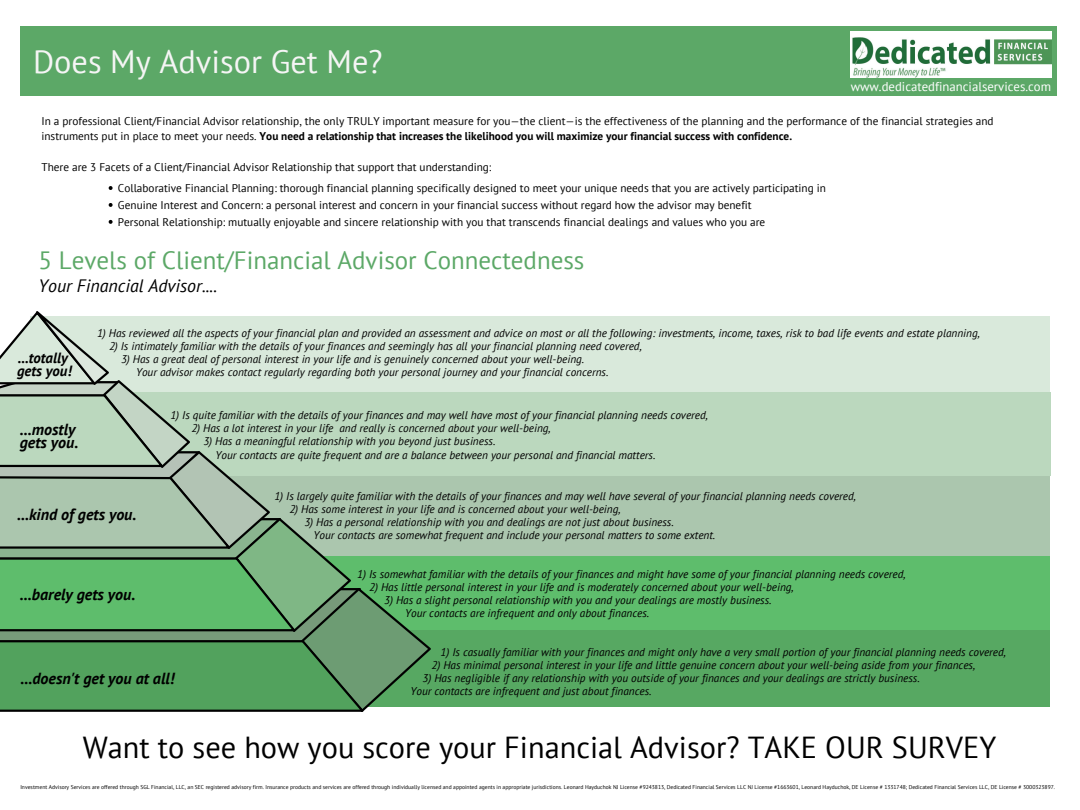
<style>
.page{position:relative;width:1080px;height:810px;background:#fff}
.page>*{position:absolute;margin:0;border:0;box-sizing:border-box;transform-origin:0 0}
.t1{font:32.31px "PT Sans";color:#f5f5f5}
.t2{font:30.38px "PT Sans";color:#000}
.t3{font:25px "PT Sans";color:#5ca867}
.t4{font:italic 17.94px "PT Sans";color:#000}
.t5{font:italic 700 16.06px "PT Sans";color:#000}
.t6{font:italic 700 14.81px "PT Sans";color:#000}
.t7{font:12.75px "PT Sans";color:#fff}
.t8{font:italic 11.25px "PT Sans";color:#000}
.t9{font:11.25px "PT Sans";color:#000}
.t10{font:700 11.25px "PT Sans";color:#000}
.t11{font:5.62px "PT Sans";color:#000}
.s1{font-weight:400}
</style>
<div class="page">
<div style="left:20px;top:26px;width:1037px;height:70px;background:#5ca867"></div>
<div style="left:30px;top:316px;width:1020px;height:77px;background:#d9e9db"></div>
<div style="left:0;top:556px;width:1050px;height:77px;background:#5ebd6c"></div>
<div style="left:61px;top:476px;width:989px;height:80px;background:#abc6ae"></div>
<div style="left:0;top:630px;width:1050px;height:77px;background:#57a862"></div>
<div style="left:61px;top:392px;width:989px;height:84px;background:#bbd8be"></div>
<img style="left:367px;top:594px;width:64px;height:114px">
<img style="left:0;top:451px;width:199px;height:24px">
<img style="left:169px;top:452px;width:58px;height:23px">
<svg style="left:0;top:475px;width:367px;height:237px"></svg>
<img style="left:0;top:384px;width:103px;height:9px">
<img style="left:103px;top:381px;width:86px;height:86px">
<svg style="left:0;top:393px;width:166px;height:76px"></svg>
<svg style="left:0;top:311px;width:99px;height:75px"></svg>
<img style="left:36px;top:312px;width:73px;height:72px">
<img style="left:851px;top:32px;width:201px;height:46px">
<svg style="left:109px;top:186px;width:4px;height:4px"></svg>
<svg style="left:109px;top:203px;width:4px;height:4px"></svg>
<svg style="left:109px;top:220px;width:4px;height:4px"></svg>
<p class="t1" style="left:33px;top:40px;width:351px">Does My Advisor Get Me?</p>
<p class="t7" style="left:851px;top:78px;width:202px">www.dedicatedfinancialservices.com</p>
<p class="t9" style="left:41px;top:113px;width:954px">In a professional Client/Financial Advisor relationship, the only TRULY important measure for you—the client—is the effectiveness of the planning and the performance of the financial strategies and</p>
<p class="t10" style="left:41px;top:129px;width:752px"><span class="s1">instruments put in place to meet your needs.</span> You need a relationship that increases the likelihood you will maximize your financial success with confidence.</p>
<p class="t9" style="left:41px;top:160px;width:451px">There are 3 Facets of a Client/Financial Advisor Relationship that support that understanding:</p>
<p class="t9" style="left:118px;top:180px;width:709px">Collaborative Financial Planning: thorough financial planning specifically designed to meet your unique needs that you are actively participating in</p>
<p class="t9" style="left:118px;top:197px;width:635px">Genuine Interest and Concern: a personal interest and concern in your financial success without regard how the advisor may benefit</p>
<p class="t9" style="left:118px;top:214px;width:649px">Personal Relationship: mutually enjoyable and sincere relationship with you that transcends financial dealings and values who you are</p>
<p class="t3" style="left:39px;top:243px;width:547px">5 Levels of Client/Financial Advisor Connectedness</p>
<p class="t4" style="left:39px;top:274px;width:180px">Your Financial Advisor....</p>
<p class="t6" style="left:18px;top:348px;width:52px">...totally</p>
<p class="t6" style="left:17px;top:361px;width:56px">gets you!</p>
<p class="t5" style="left:20px;top:418px;width:57px">...mostly</p>
<p class="t5" style="left:20px;top:432px;width:60px">gets you.</p>
<p class="t8" style="left:97px;top:325px;width:884px">1) Has reviewed all the aspects of your financial plan and provided an assessment and advice on most or all the following: investments, income, taxes, risk to bad life events and estate planning,</p>
<p class="t8" style="left:109px;top:338px;width:534px">2) Is intimately familiar with the details of your finances and seemingly has all your financial planning need covered,</p>
<p class="t8" style="left:121px;top:352px;width:465px">3) Has a great deal of personal interest in your life and is genuinely concerned about your well-being.</p>
<p class="t8" style="left:136px;top:365px;width:474px">Your advisor makes contact regularly regarding both your personal journey and your financial concerns.</p>
<p class="t8" style="left:170px;top:408px;width:539px">1) Is quite familiar with the details of your finances and may well have most of your financial planning needs covered,</p>
<p class="t8" style="left:191px;top:421px;width:361px">2) Has a lot interest in your life and really is concerned about your well-being,</p>
<p class="t8" style="left:203px;top:434px;width:293px">3) Has a meaningful relationship with you beyond just business.</p>
<p class="t8" style="left:215px;top:447px;width:441px">Your contacts are quite frequent and are a balance between your personal and financial matters.</p>
<p class="t5" style="left:17px;top:504px;width:121px">...kind of gets you.</p>
<p class="t5" style="left:20px;top:583px;width:117px">...barely gets you.</p>
<p class="t5" style="left:20px;top:668px;width:155px">...doesn't get you at all!</p>
<p class="t8" style="left:274px;top:489px;width:583px">1) Is largely quite familiar with the details of your finances and may well have several of your financial planning needs covered,</p>
<p class="t8" style="left:289px;top:502px;width:333px">2) Has some interest in your life and is concerned about your well-being,</p>
<p class="t8" style="left:304px;top:515px;width:371px">3) Has a personal relationship with you and dealings are not just about business.</p>
<p class="t8" style="left:313px;top:528px;width:403px">Your contacts are somewhat frequent and include your personal matters to some extent.</p>
<p class="t8" style="left:357px;top:566px;width:550px">1) Is somewhat familiar with the details of your finances and might have some of your financial planning needs covered,</p>
<p class="t8" style="left:369px;top:579px;width:426px">2) Has little personal interest in your life and is moderately concerned about your well-being,</p>
<p class="t8" style="left:384px;top:592px;width:389px">3) Has a slight personal relationship with you and your dealings are mostly business.</p>
<p class="t8" style="left:405px;top:605px;width:245px">Your contacts are infrequent and only about finances.</p>
<p class="t8" style="left:441px;top:644px;width:567px">1) Is casually familiar with your finances and might only have a very small portion of your financial planning needs covered,</p>
<p class="t8" style="left:432px;top:657px;width:545px">2) Has minimal personal interest in your life and little genuine concern about your well-being aside from your finances,</p>
<p class="t8" style="left:423px;top:671px;width:499px">3) Has negligible if any relationship with you outside of your finances and your dealings are strictly business.</p>
<p class="t8" style="left:411px;top:684px;width:243px">Your contacts are infrequent and just about finances.</p>
<p class="t2" style="left:83px;top:727px;width:915px">Want to see how you score your Financial Advisor? TAKE OUR SURVEY</p>
<p class="t11" style="left:20px;top:783px;width:1036px">Investment Advisory Services are offered through SGL Financial, LLC, an SEC registered advisory firm. Insurance products and services are offered through individually licensed and appointed agents in appropriate jurisdictions. Leonard Hayduchok NJ License #9243813, Dedicated Financial Services LLC NJ License #1663601, Leonard Hayduchok, DE License # 1331748; Dedicated Financial Services LLC, DE License # 3000323897.</p>
</div>
